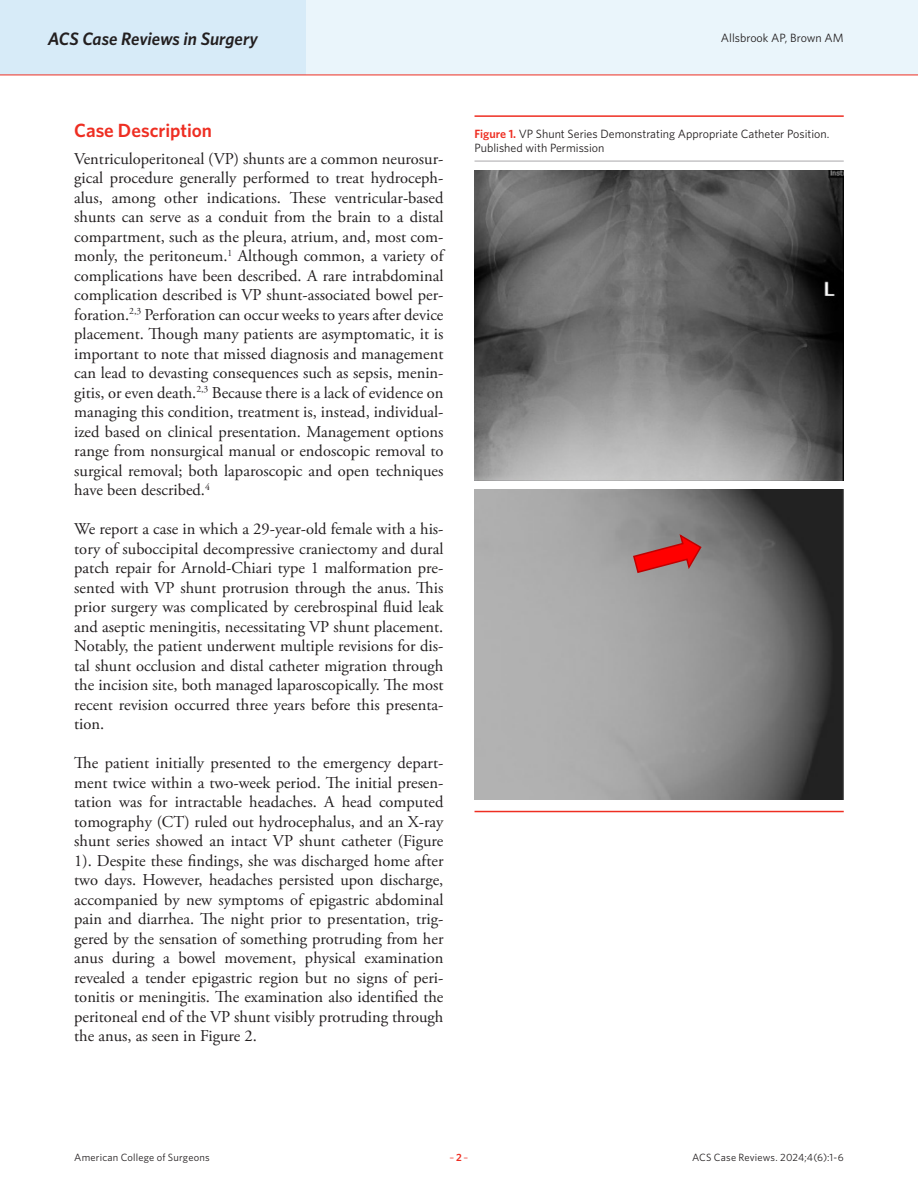
<style>
.page{position:relative;width:918px;height:1188px;background:#fff}
.page>*{position:absolute;margin:0;border:0;box-sizing:border-box;transform-origin:0 0}
.Article_Subhead{font:600 19.2px "Whitney";color:#ee2e22}
.t1{font:italic 600 18px "Whitney";letter-spacing:-.005em;color:#231f20}
.Article_Body_no_indent{font:16.5px/19.5px "Adobe Garamond Pro";color:#231f20;text-align:justify}
.Caption_New{font:12px/14.4px "Whitney";color:#231f20}
.t2{font:10.5px "Whitney";letter-spacing:.015em;color:#231f20}
.t3{font:10.5px "Whitney";color:#ee2e22}
.s1{font-weight:600;color:#ee2e22}
.s2{font-weight:600}
</style>
<div class="page">
<div style="left:0;top:0;width:918px;height:75px;background:#eaf5fb"></div>
<div style="left:0;top:0;width:306px;height:75px;background:#d7ebf8"></div>
<hr style="left:0;top:75px;width:918px;height:1px;background:#ee2e22">
<img style="left:475px;top:170px;width:369px;height:310px">
<hr style="left:475px;top:115px;width:369px;height:2px;background:#ee2e22">
<hr style="left:475px;top:161px;width:369px;height:1px;background:#a9a8aa">
<img style="left:475px;top:489px;width:369px;height:311px">
<svg style="left:632px;top:534px;width:70px;height:40px;background:#bb5151"></svg>
<hr style="left:475px;top:811px;width:369px;height:1px;background:#ee2e22">
<p class="t1" style="left:48px;top:26px;width:212px">ACS Case Reviews in Surgery</p>
<p class="Caption_New" style="left:721px;top:30px;width:124px">Allsbrook AP, Brown AM</p>
<p class="Article_Subhead" style="left:74px;top:117px;width:139px">Case Description</p>
<p class="Article_Body_no_indent" style="left:74px;top:149px;width:371px">Ventriculoperitoneal (VP) shunts are a common neurosur&shy;gical procedure generally performed to treat hydroceph&shy;alus, among other indications. These ventricular-based shunts can serve as a conduit from the brain to a distal compartment, such as the pleura, atrium, and, most com&shy;monly, the peritoneum.<sup>1</sup> Although common, a variety of complications have been described. A rare intrabdominal complication described is VP shunt-associated bowel per&shy;foration.<sup>2,3</sup> Perforation can occur weeks to years after device placement. Though many patients are asymptomatic, it is important to note that missed diagnosis and management can lead to devasting consequences such as sepsis, menin&shy;gitis, or even death.<sup>2,3</sup> Because there is a lack of evidence on managing this condition, treatment is, instead, individual&shy;ized based on clinical presentation. Management options range from nonsurgical manual or endoscopic removal to surgical removal; both laparoscopic and open techniques have been described.<sup>4</sup></p>
<p class="Article_Body_no_indent" style="left:74px;top:520px;width:371px">We report a case in which a 29-year-old female with a his&shy;tory of suboccipital decompressive craniectomy and dural patch repair for Arnold-Chiari type 1 malformation pre&shy;sented with VP shunt protrusion through the anus. This prior surgery was complicated by cerebrospinal fluid leak and aseptic meningitis, necessitating VP shunt placement.<br>Notably, the patient underwent multiple revisions for dis&shy;tal shunt occlusion and distal catheter migration through the incision site, both managed laparoscopically. The most recent revision occurred three years before this presenta&shy;tion.</p>
<p class="Article_Body_no_indent" style="left:74px;top:754px;width:371px">The patient initially presented to the emergency depart&shy;ment twice within a two-week period. The initial presen&shy;tation was for intractable headaches. A head computed tomography (CT) ruled out hydrocephalus, and an X-ray shunt series showed an intact VP shunt catheter (Figure 1). Despite these findings, she was discharged home after two days. However, headaches persisted upon discharge, accompanied by new symptoms of epigastric abdominal pain and diarrhea. The night prior to presentation, trig&shy;gered by the sensation of something protruding from her anus during a bowel movement, physical examination revealed a tender epigastric region but no signs of peri&shy;tonitis or meningitis. The examination also identified the peritoneal end of the VP shunt visibly protruding through the anus, as seen in Figure 2.</p>
<p class="Caption_New" style="left:475px;top:126px;width:356px"><span class="s1">Figure 1.</span> VP Shunt Series Demonstrating Appropriate Catheter Position.<br>Published with Permission</p>
<p class="t2" style="left:74px;top:1150px;width:137px">American College of Surgeons</p>
<p class="t3" style="left:450px;top:1150px;width:20px">–<span class="s2">2</span>–</p>
<p class="t2" style="left:692px;top:1150px;width:153px">ACS Case Reviews. 2024;4(6):1-6</p>
</div>
